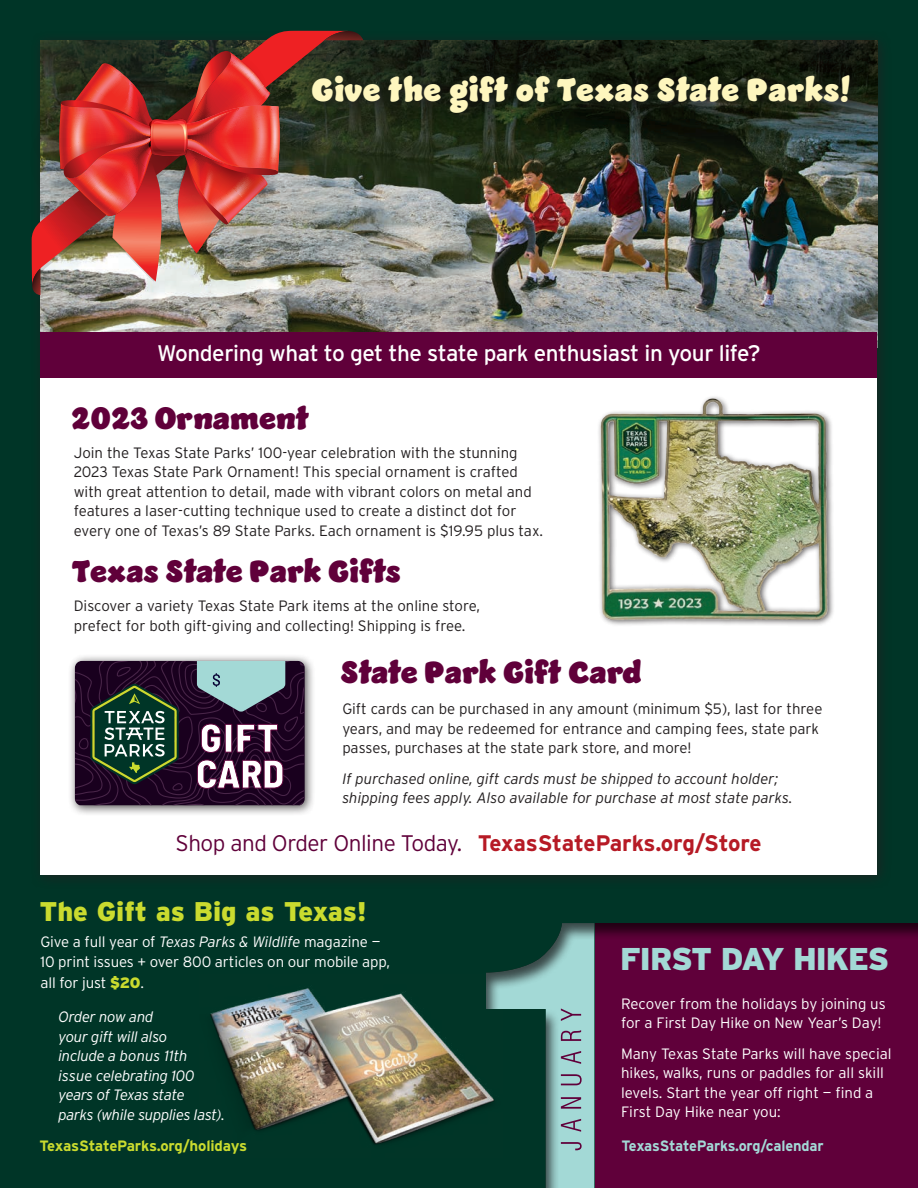
<style>
.page{position:relative;width:918px;height:1188px;background:#003527}
.page>*{position:absolute;margin:0;border:0;box-sizing:border-box;transform-origin:0 0}
.t1{font:33px "Jumble";letter-spacing:.02em;color:#fef6be}
.t2{font:31.5px "Jumble";letter-spacing:.01em;color:#60003a}
.t3{font:900 31.5px "Interstate";letter-spacing:-.03em;color:#a3d9d6}
.t4{font:900 27px "Interstate";color:#cadb2f}
.t5{font:22.5px "Interstate";letter-spacing:-.02em;color:#fff}
.t6{font:700 22.5px "Interstate";letter-spacing:-.02em;color:#b61a25}
.t7{font:300 15px/19.5px "Interstate";color:#231f20}
.t8{font:300 15px/19.5px "Interstate";letter-spacing:-.01em;color:#fff}
.t9{font:italic 300 15px/19.5px "Interstate";color:#231f20}
.t10{font:italic 300 15px/19.5px "Interstate";letter-spacing:-.02em;color:#fff}
.t11{font:700 15px "Interstate";letter-spacing:-.01em;color:#cadb2f}
.t12{font:700 15px "Interstate";letter-spacing:-.01em;color:#a3d9d6}
.s1{font-weight:300;color:#60003a}
.s2{font-style:italic}
.s3{font-weight:900;color:#cadb2f}
</style>
<div class="page">
<div style="left:30px;top:30px;width:862px;height:859px;background:#043226"></div>
<div style="left:40px;top:40px;width:838px;height:835px;background:#fff"></div>
<img style="left:40px;top:40px;width:838px;height:293px">
<div style="left:304px;top:66px;width:560px;height:61px;background:#231f20;opacity:.75"></div>
<div style="left:40px;top:333px;width:838px;height:45px;background:#60003a"></div>
<svg style="left:32px;top:31px;width:317px;height:255px;background:#5e574a"></svg>
<svg style="left:31px;top:86px;width:96px;height:96px"></svg>
<svg style="left:29px;top:112px;width:96px;height:95px"></svg>
<img style="left:56px;top:51px;width:224px;height:231px">
<svg style="left:324px;top:31px;width:39px;height:9px"></svg>
<svg style="left:32px;top:268px;width:8px;height:27px"></svg>
<svg style="left:391px;top:257px;width:3px;height:52px"></svg>
<img style="left:210px;top:988px;width:274px;height:157px">
<div style="left:484px;top:921px;width:434px;height:267px;background:#60003a"></div>
<div style="left:68px;top:653px;width:247px;height:163px;background:#231f20;opacity:.75"></div>
<svg style="left:75px;top:661px;width:230px;height:144px;background:#423d4b"></svg>
<img style="left:598px;top:397px;width:236px;height:228px">
<svg style="left:486px;top:923px;width:109px;height:265px;background:#4c7c75"></svg>
<h1 class="t1" style="left:312px;top:65px;width:541px">Give the gift of Texas State Parks!</h1>
<h3 class="t5" style="left:157px;top:341px;width:605px">Wondering what to get the state park enthusiast in your life?</h3>
<h2 class="t2" style="left:72px;top:395px;width:239px">2023 Ornament</h2>
<p class="t7" style="left:74px;top:443px;width:471px">Join the Texas State Parks’ 100-year celebration with the stunning 2023 Texas State Park Ornament! This special ornament is crafted with great attention to detail, made with vibrant colors on metal and features a laser-cutting technique used to create a distinct dot for every one of Texas’s 89 State Parks. Each ornament is $19.95 plus tax.</p>
<h2 class="t2" style="left:72px;top:549px;width:330px">Texas State Park Gifts</h2>
<p class="t7" style="left:74px;top:596px;width:408px">Discover a variety Texas State Park items at the online store, prefect for both gift-giving and collecting! Shipping is free.</p>
<h2 class="t2" style="left:341px;top:649px;width:303px">State Park Gift Card</h2>
<p class="t7" style="left:342px;top:699px;width:482px">Gift cards can be purchased in any amount (minimum $5), last for three years, and may be redeemed for entrance and camping fees, state park passes, purchases at the state park store, and more!</p>
<p class="t9" style="left:342px;top:769px;width:452px">If purchased online, gift cards must be shipped to account holder; shipping fees apply. Also available for purchase at most state parks.</p>
<h3 class="t6" style="left:175px;top:830px;width:588px"><span class="s1">Shop and Order Online Today.</span> TexasStateParks.org/Store</h3>
<h3 class="t4" style="left:40px;top:896px;width:328px">The Gift as Big as Texas!</h3>
<p class="t8" style="left:40px;top:931px;width:351px;line-height:20.2px">Give a full year of <span class="s2">Texas Parks &amp; Wildlife</span> magazine —<br>10 print issues + over 800 articles on our mobile app, all for just <span class="s3">$20</span>.</p>
<p class="t10" style="left:58px;top:1007px;width:168px">Order now and<br>your gift will also<br>include a bonus 11th issue celebrating 100 years of Texas state<br>parks (while supplies last).</p>
<p class="t11" style="left:40px;top:1137px;width:209px">TexasStateParks.org/holidays</p>
<h2 class="t3" style="left:620px;top:941px;width:270px">FIRST DAY HIKES</h2>
<p class="t8" style="left:621px;top:994px;width:266px">Recover from the holidays by joining us for a First Day Hike on New Year’s Day!</p>
<p class="t8" style="left:621px;top:1044px;width:272px">Many Texas State Parks will have special hikes, walks, runs or paddles for all skill levels. Start the year off right — find a First Day Hike near you:</p>
<p class="t12" style="left:622px;top:1137px;width:204px">TexasStateParks.org/calendar</p>
</div>
